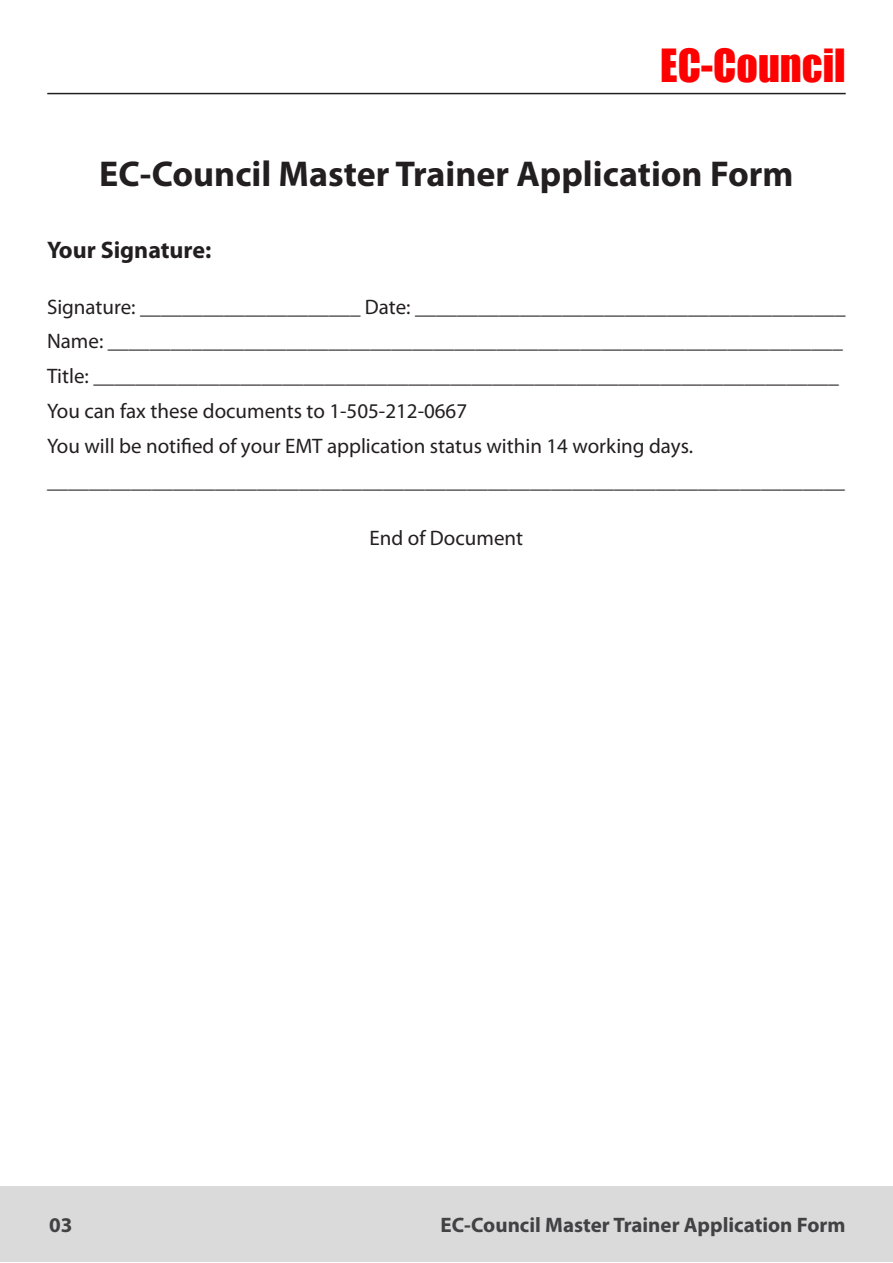
<style>
.page{position:relative;width:893px;height:1263px;background:#fff}
.page>*{position:absolute;margin:0;border:0;box-sizing:border-box;transform-origin:0 0}
.t1{font:42px "Impact";color:#f00}
.t2{font:700 36px "Myriad Pro";color:#231f20}
.t3{font:700 24px "Myriad Pro";color:#231f20}
.t4{font:21px "Myriad Pro";color:#231f20}
.t5{font:700 21px "Myriad Pro";color:#424143}
</style>
<div class="page">
<div style="left:0;top:1187px;width:893px;height:75px;background:#dadada"></div>
<hr style="left:47px;top:93px;width:799px;height:1px;background:#231f20">
<p class="t1" style="left:660px;top:33px;width:187px">EC-Council</p>
<p class="t2" style="left:99px;top:151px;width:696px">EC-Council Master Trainer Application Form</p>
<p class="t3" style="left:47px;top:235px;width:166px">Your Signature:</p>
<p class="t4" style="left:47px;top:293px;width:800px">Signature: _____________________ Date: _________________________________________</p>
<p class="t4" style="left:47px;top:328px;width:797px">Name: ______________________________________________________________________</p>
<p class="t4" style="left:47px;top:363px;width:793px">Title: _______________________________________________________________________</p>
<p class="t4" style="left:47px;top:398px;width:422px">You can fax these documents to 1-505-212-0667</p>
<p class="t4" style="left:47px;top:433px;width:648px">You will be notified of your EMT application status within 14 working days.</p>
<p class="t4" style="left:47px;top:468px;width:800px">____________________________________________________________________________</p>
<p class="t4" style="left:369px;top:525px;width:155px">End of Document</p>
<p class="t5" style="left:49px;top:1211px;width:25px">03</p>
<p class="t5" style="left:440px;top:1211px;width:407px">EC-Council Master Trainer Application Form</p>
</div>
